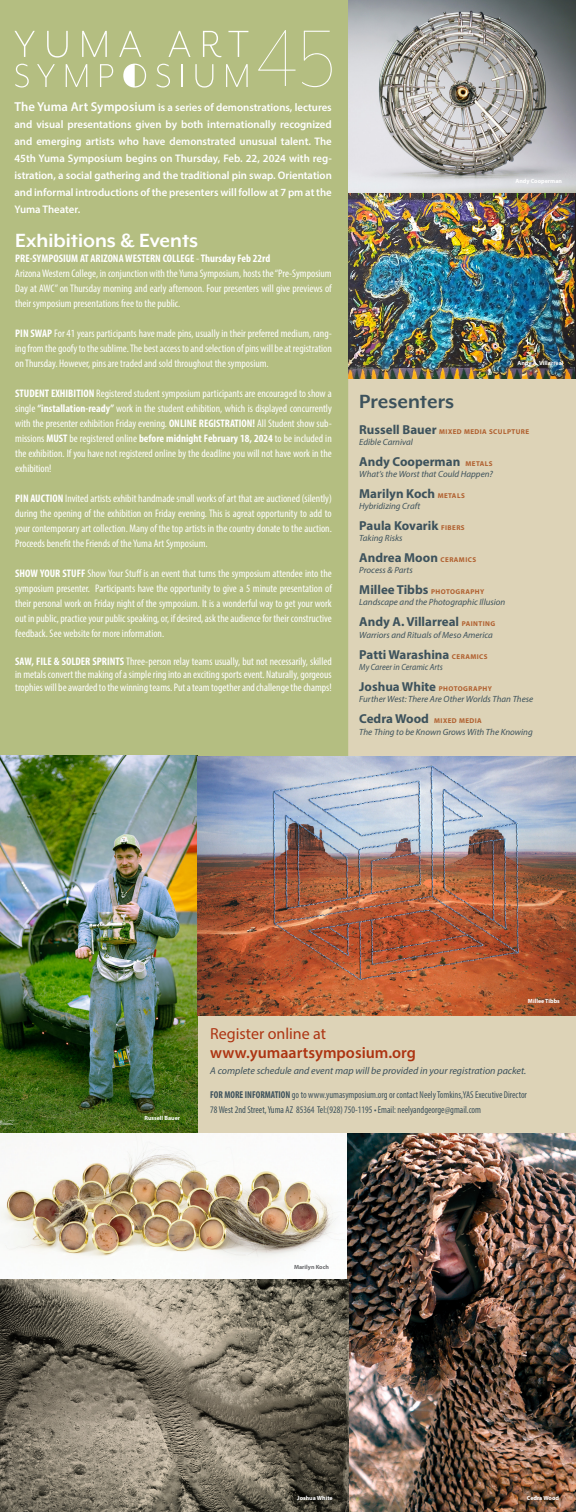
<style>
.page{position:relative;width:576px;height:1512px;background:#fff}
.page>*{position:absolute;margin:0;border:0;box-sizing:border-box;transform-origin:0 0}
.t1{font:700 22px "Mr Eaves XL Mod OT";color:#fff}
.t2{font:700 22px "Mr Eaves XL Mod OT";color:#3d525c}
.t3{font:600 16px "Myriad Pro";color:#ad3412}
.t4{font:16px "Myriad Pro";color:#ad3412}
.t5{font:700 13px "Myriad Pro";color:#3d525c}
.t6{font:condensed 11px/15px "Myriad Pro";color:#fff;text-align:justify}
.t7{font:600 11px/17px "Myriad Pro";color:#fff;text-align:justify}
.t8{font:700 condensed 11px "Myriad Pro";color:#fff}
.t9{font:condensed 10px "Myriad Pro";color:#3d525c;scale:.95 1}
.t10{font:italic 10px "Myriad Pro";color:#3d525c}
.t11{font:italic 9px "Myriad Pro";color:#3d525c}
.t12{font:italic 9px "Myriad Pro";color:#3d525c;scale:.91 1}
.t13{font:700 7px "Myriad Pro";letter-spacing:.06em;color:#b05f2e}
.t14{font:700 6px "Myriad Pro";color:#fff}
.t15{font:700 6px "Myriad Pro";color:#6c6d70}
.s1{font-size:13px}
.s2{font-weight:400}
.s3{font-weight:700}
.s4{font-size:13px;color:#3d525c}
.s5{font-size:7px;color:#b05f2e}
</style>
<div class="page">
<div style="left:348px;top:378px;width:228px;height:378px;background:#ddd3b7"></div>
<div style="left:198px;top:1015px;width:378px;height:118px;background:#ddd3b7"></div>
<div style="left:0;top:0;width:348px;height:756px;background:#b4be81"></div>
<img style="left:348px;top:0;width:228px;height:193px">
<img style="left:0;top:1133px;width:348px;height:147px">
<img style="left:348px;top:1133px;width:228px;height:379px">
<img style="left:0;top:1280px;width:348px;height:232px">
<svg style="left:14px;top:31px;width:21px;height:26px"></svg>
<svg style="left:47px;top:31px;width:21px;height:27px"></svg>
<svg style="left:82px;top:31px;width:25px;height:26px"></svg>
<svg style="left:119px;top:31px;width:22px;height:26px"></svg>
<svg style="left:168px;top:31px;width:23px;height:26px"></svg>
<svg style="left:203px;top:31px;width:18px;height:26px"></svg>
<svg style="left:228px;top:31px;width:20px;height:26px"></svg>
<svg style="left:15px;top:64px;width:14px;height:24px"></svg>
<svg style="left:37px;top:64px;width:18px;height:23px"></svg>
<svg style="left:66px;top:64px;width:21px;height:23px"></svg>
<svg style="left:100px;top:64px;width:13px;height:23px"></svg>
<svg style="left:123px;top:64px;width:23px;height:24px"></svg>
<svg style="left:157px;top:64px;width:13px;height:24px"></svg>
<svg style="left:182px;top:64px;width:1px;height:23px"></svg>
<svg style="left:195px;top:64px;width:18px;height:24px"></svg>
<svg style="left:226px;top:64px;width:22px;height:23px"></svg>
<img style="left:0;top:756px;width:198px;height:377px">
<img style="left:198px;top:756px;width:378px;height:259px">
<img style="left:348px;top:193px;width:228px;height:185px">
<svg style="left:258px;top:30px;width:74px;height:57px;background:#b9c289"></svg>
<p class="t7" style="left:14px;top:98px;width:319px"><span class="s1">The Yuma Art Symposium</span> is a series of demonstrations, lectures and visual presentations given by both internationally recognized and emerging artists who have demonstrated unusual talent. The 45th Yuma Symposium begins on Thursday, Feb. 22, 2024 with reg&shy;istration, a social gathering and the traditional pin swap. Orientation and informal introductions of the presenters will follow at 7 pm at the Yuma Theater.</p>
<p class="t1" style="left:15px;top:228px;width:184px">Exhibitions &amp; Events</p>
<p class="t8" style="left:15px;top:251px;width:257px">PRE-SYMPOSIUM AT ARIZONA WESTERN COLLEGE <span class="s2">-</span> Thursday Feb 22rd</p>
<p class="t6" style="left:15px;top:265px;width:318px">Arizona Western College, in conjunction with the Yuma Symposium, hosts the “Pre-Symposium Day at AWC” on Thursday morning and early afternoon. Four presenters will give previews of their symposium presentations free to the public.</p>
<p class="t6" style="left:15px;top:325px;width:318px"><span class="s3">PIN SWAP</span> For 41 years participants have made pins, usually in their preferred medium, rang&shy;ing from the goofy to the sublime. The best access to and selection of pins will be at registration on Thursday. However, pins are traded and sold throughout the symposium.</p>
<p class="t6" style="left:15px;top:385px;width:318px"><span class="s3">STUDENT EXHIBITION</span> Registered student symposium participants are encouraged to show a single <span class="s3">“installation-ready”</span> work in the student exhibition, which is displayed concurrently with the presenter exhibition Friday evening. <span class="s3">ONLINE REGISTRATION!</span> All Student show sub&shy;missions <span class="s3">MUST</span> be registered online <span class="s3">before midnight February 18, 2024</span> to be included in the exhibition. If you have not registered online by the deadline you will not have work in the exhibition!</p>
<p class="t6" style="left:15px;top:490px;width:318px"><span class="s3">PIN AUCTION</span> Invited artists exhibit handmade small works of art that are auctioned (silently) during the opening of the exhibition on Friday evening. This is agreat opportunity to add to your contemporary art collection. Many of the top artists in the country donate to the auction.<br>Proceeds benefit the Friends of the Yuma Art Symposium.</p>
<p class="t6" style="left:15px;top:565px;width:318px"><span class="s3">SHOW YOUR STUFF</span> Show Your Stuff is an event that turns the symposium attendee into the symposium presenter. Participants have the opportunity to give a 5 minute presentation of their personal work on Friday night of the symposium. It is a wonderful way to get your work out in public, practice your public speaking, or, if desired, ask the audience for their constructive feedback. See website for more information.</p>
<p class="t6" style="left:15px;top:654px;width:318px;line-height:13.2px"><span class="s3">SAW, FILE &amp; SOLDER SPRINTS</span> Three-person relay teams usually, but not necessarily, skilled in metals convert the making of a simple ring into an exciting sports event. Naturally, gorgeous trophies will be awarded to the winning teams. Put a team together and challenge the champs!</p>
<p class="t14" style="left:515px;top:177px;width:48px">Andy Cooperman</p>
<p class="t14" style="left:517px;top:359px;width:48px">Andy A. Villarreal</p>
<p class="t14" style="left:523px;top:362px;width:42px">Frank Gonzales</p>
<p class="t2" style="left:359px;top:389px;width:96px">Presenters</p>
<p class="t13" style="left:359px;top:427px;width:172px"><span class="s4">Russell Bauer</span> MIXED MEDIA SCULPTURE</p>
<p class="t11" style="left:359px;top:437px;width:55px">Edible Carnival</p>
<p class="t5" style="left:359px;top:453px;width:135px">Andy Cooperman <span class="s5">METALS</span></p>
<p class="t11" style="left:359px;top:469px;width:135px">What’s the Worst that Could Happen?</p>
<p class="t5" style="left:359px;top:485px;width:107px">Marilyn Koch <span class="s5">METALS</span></p>
<p class="t11" style="left:359px;top:501px;width:62px">Hybridizing Craft</p>
<p class="t5" style="left:359px;top:517px;width:107px">Paula Kovarik <span class="s5">FIBERS</span></p>
<p class="t11" style="left:359px;top:533px;width:45px">Taking Risks</p>
<p class="t5" style="left:359px;top:549px;width:118px">Andrea Moon <span class="s5">CERAMICS</span></p>
<p class="t11" style="left:359px;top:565px;width:55px">Process &amp; Parts</p>
<p class="t5" style="left:359px;top:581px;width:126px">Millee Tibbs <span class="s5">PHOTOGRAPHY</span></p>
<p class="t11" style="left:359px;top:597px;width:148px">Landscape and the Photographic Illusion</p>
<p class="t5" style="left:359px;top:613px;width:137px">Andy A. Villarreal <span class="s5">PAINTING</span></p>
<p class="t11" style="left:359px;top:630px;width:135px">Warriors and Rituals of Meso America</p>
<p class="t5" style="left:359px;top:646px;width:130px">Patti Warashina <span class="s5">CERAMICS</span></p>
<p class="t12" style="left:359px;top:662px;width:93px">My Career in Ceramic Arts</p>
<p class="t5" style="left:359px;top:678px;width:134px">Joshua White <span class="s5">PHOTOGRAPHY</span></p>
<p class="t11" style="left:359px;top:694px;width:175px">Further West: There Are Other Worlds Than These</p>
<p class="t13" style="left:359px;top:716px;width:124px"><span class="s4">Cedra Wood</span> MIXED MEDIA</p>
<p class="t11" style="left:359px;top:727px;width:175px">The Thing to be Known Grows With The Knowing</p>
<p class="t14" style="left:528px;top:997px;width:33px">Millee Tibbs</p>
<p class="t14" style="left:145px;top:1114px;width:37px">Russell Bauer</p>
<p class="t4" style="left:210px;top:1024px;width:117px">Register online at</p>
<p class="t3" style="left:210px;top:1043px;width:207px">www.yumaartsymposium.org</p>
<p class="t10" style="left:210px;top:1065px;width:318px">A complete schedule and event map will be provided in your registration packet.</p>
<p class="t9" style="left:210px;top:1089px;width:335px"><span class="s3">FOR MORE INFORMATION</span> go to www.yumasymposium.org or contact Neely Tomkins,YAS Executive Director</p>
<p class="t9" style="left:210px;top:1104px;width:287px">78 West 2nd Street, Yuma AZ 85364 Tel:(928) 750-1195 • Email: neelyandgeorge@gmail.com</p>
<p class="t15" style="left:294px;top:1263px;width:36px">Marilyn Koch</p>
<p class="t14" style="left:297px;top:1494px;width:37px">Joshua White</p>
<p class="t14" style="left:527px;top:1494px;width:34px">Cedra Wood</p>
</div>
